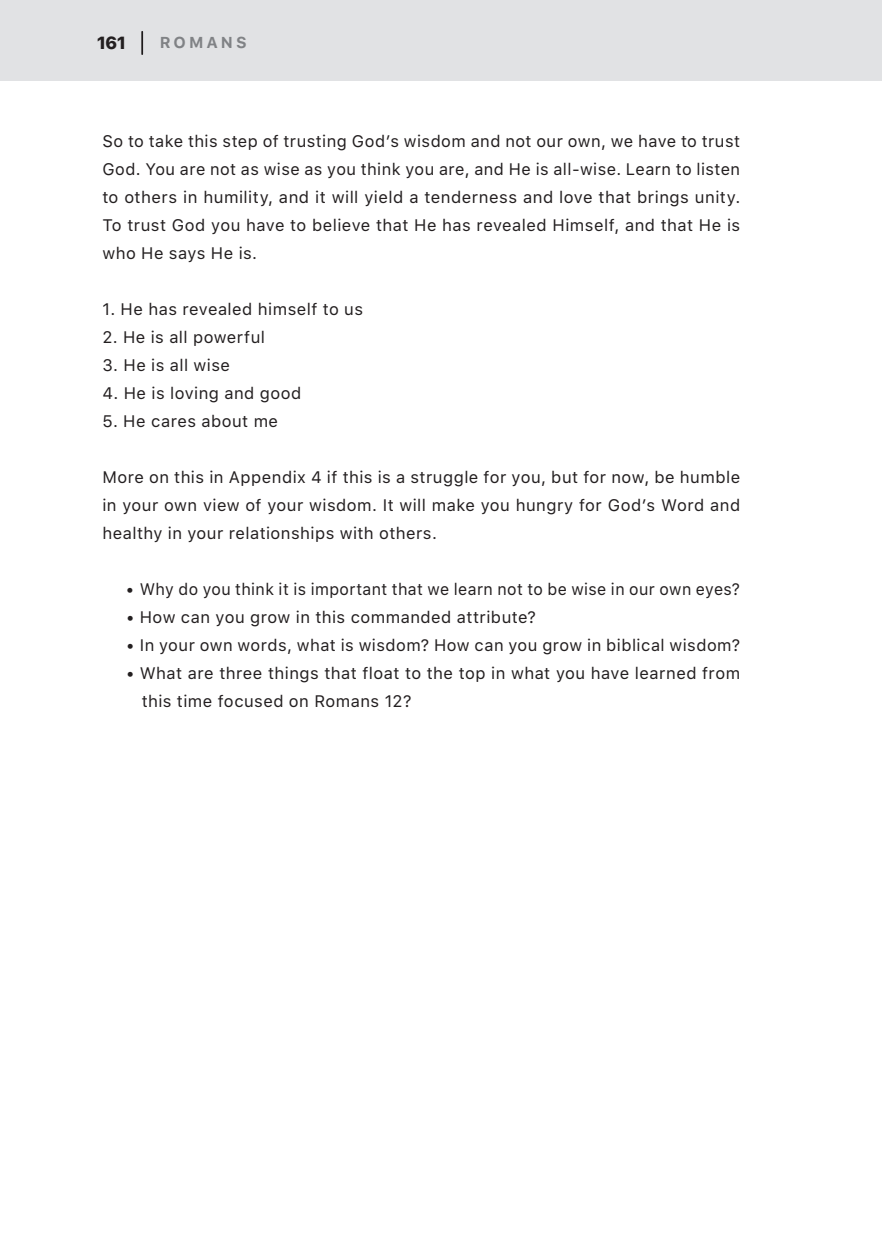
<style>
.page{position:relative;width:882px;height:1260px;background:#fff}
.page>*{position:absolute;margin:0;border:0;box-sizing:border-box;transform-origin:0 0}
.t1{font:800 17.5px "SFUI Display";color:#231f20}
.t2{font:16.62px/28px "SFUI Text";letter-spacing:.025em;color:#231f20;text-align:justify}
.t3{font:700 15.75px "SFUI Text";letter-spacing:.19em;color:#808285}
</style>
<div class="page">
<div style="left:0;top:0;width:882px;height:81px;background:#e1e2e4"></div>
<hr style="left:141px;top:32px;width:2px;height:22px;background:#231f20">
<p class="t1" style="left:97px;top:33px;width:30px">161</p>
<p class="t3" style="left:160px;top:31px;width:89px">ROMANS</p>
<p class="t2" style="left:102px;top:128px;width:639px">So to take this step of trusting God’s wisdom and not our own, we have to trust God. You are not as wise as you think you are, and He is all-wise. Learn to listen to others in humility, and it will yield a tenderness and love that brings unity.<br>To trust God you have to believe that He has revealed Himself, and that He is who He says He is.</p>
<p class="t2" style="left:102px;top:296px;width:262px">1. He has revealed himself to us</p>
<p class="t2" style="left:102px;top:324px;width:164px">2. He is all powerful</p>
<p class="t2" style="left:102px;top:352px;width:129px">3. He is all wise</p>
<p class="t2" style="left:102px;top:380px;width:200px">4. He is loving and good</p>
<p class="t2" style="left:102px;top:408px;width:177px">5. He cares about me</p>
<p class="t2" style="left:102px;top:464px;width:639px">More on this in Appendix 4 if this is a struggle for you, but for now, be humble in your own view of your wisdom. It will make you hungry for God’s Word and healthy in your relationships with others.</p>
<p class="t2" style="left:126px;top:576px;width:616px">• Why do you think it is important that we learn not to be wise in our own eyes?</p>
<p class="t2" style="left:126px;top:604px;width:412px">• How can you grow in this commanded attribute?</p>
<p class="t2" style="left:126px;top:632px;width:616px">• In your own words, what is wisdom? How can you grow in biblical wisdom?</p>
<p class="t2" style="left:142px;top:660px;width:600px;text-indent:-16px">• What are three things that float to the top in what you have learned from this time focused on Romans 12?</p>
</div>
